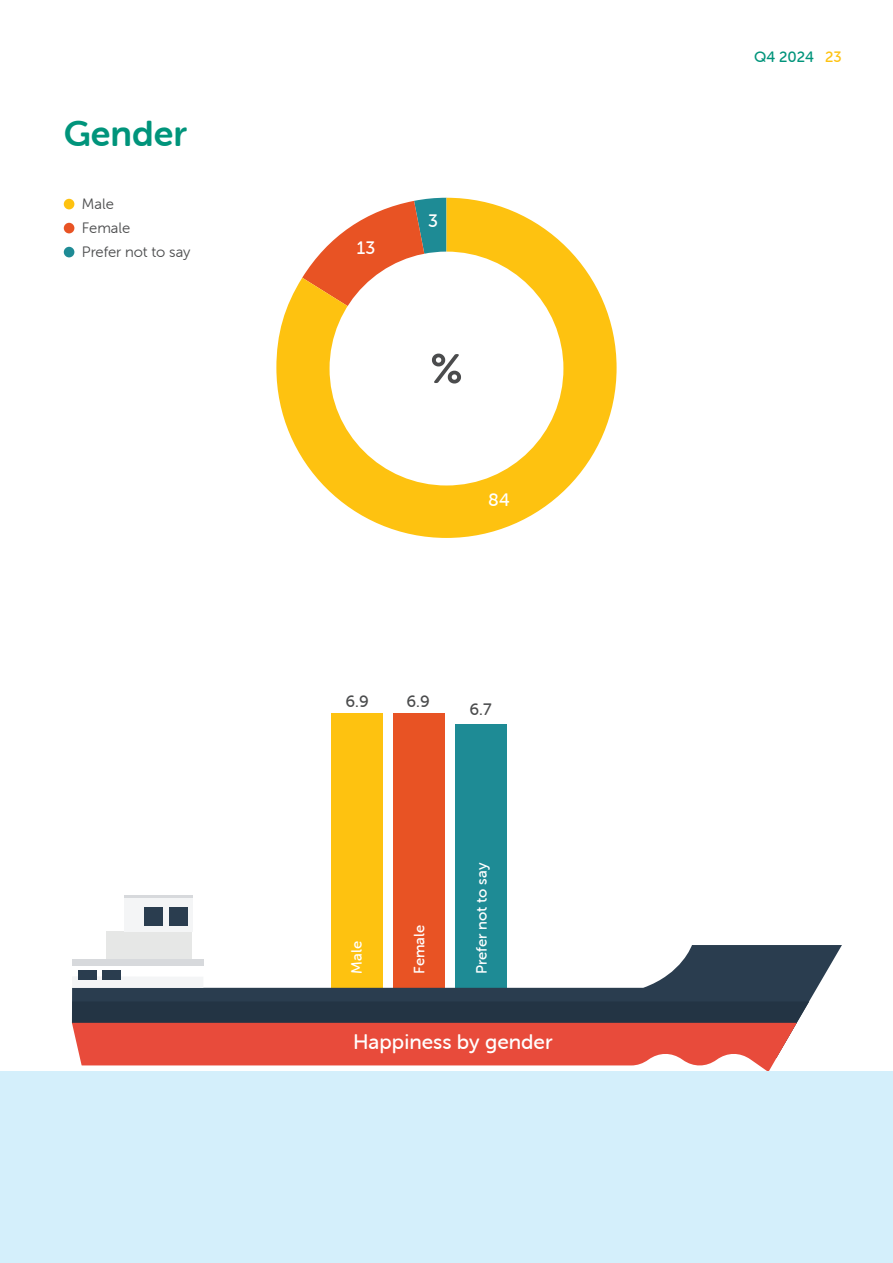
<style>
.page{position:relative;width:893px;height:1263px;background:#fff}
.page>*{position:absolute;margin:0;border:0;box-sizing:border-box;transform-origin:0 0}
.Main_Headers{font:36px "Museo Sans Rounded 700";color:#00947b}
.Ship_Graph_Titles{font:21px "Museo Sans Rounded 500";color:#fff}
.t1{font:18px "Museo Sans Rounded 500";color:#fff}
.t2{font:16.5px "Museo Sans Rounded 500";color:#4b4c4d}
.t3{font:15px "Museo Sans Rounded 300";color:#4b4c4d}
.t4{font:15px "Museo Sans Rounded 500";color:#fff}
.t5{font:15px "Museo Sans Rounded 500";color:#00947b}
.s1{color:#fec210}
</style>
<div class="page">
<svg style="left:276px;top:198px;width:341px;height:340px;fill:#fec210"></svg>
<div style="left:455px;top:724px;width:51px;height:265px;background:#1e8b95"></div>
<div style="left:393px;top:713px;width:51px;height:276px;background:#e85324"></div>
<div style="left:332px;top:713px;width:51px;height:276px;background:#fec210"></div>
<svg style="left:72px;top:945px;width:770px;height:57px"></svg>
<svg style="left:72px;top:965px;width:131px;height:11px"></svg>
<div style="left:72px;top:976px;width:131px;height:12px;background:#f4f5f6"></div>
<div style="left:72px;top:959px;width:131px;height:6px;background:#d7d9dc"></div>
<hr style="left:124px;top:895px;width:68px;height:3px;background:#d7d9dc">
<div style="left:106px;top:931px;width:86px;height:28px;background:#e6e7e6"></div>
<div style="left:124px;top:898px;width:68px;height:34px;background:#f4f5f6"></div>
<div style="left:170px;top:908px;width:18px;height:18px;background:#2a3d4f"></div>
<div style="left:144px;top:908px;width:19px;height:18px;background:#2a3d4f"></div>
<div style="left:78px;top:970px;width:18px;height:9px;background:#2a3d4f"></div>
<div style="left:102px;top:970px;width:19px;height:9px;background:#2a3d4f"></div>
<svg style="left:71px;top:1001px;width:738px;height:70px;background:#ae5955"></svg>
<div style="left:64px;top:199px;width:10px;height:10px;background:#fec210;border-radius:50%"></div>
<div style="left:64px;top:223px;width:10px;height:10px;background:#e85324;border-radius:50%"></div>
<div style="left:64px;top:247px;width:10px;height:10px;background:#1e8b95;border-radius:50%"></div>
<div style="left:330px;top:252px;width:233px;height:233px;background:#fff;border-radius:50%"></div>
<svg style="left:302px;top:198px;width:159px;height:185px"></svg>
<div style="left:0;top:1071px;width:893px;height:192px;background:#d4effb"></div>
<p class="Main_Headers" style="left:64px;top:114px;width:125px">Gender</p>
<p class="t3" style="left:82px;top:196px;width:33px">Male</p>
<p class="t3" style="left:82px;top:220px;width:50px">Female</p>
<p class="t3" style="left:82px;top:244px;width:110px">Prefer not to say</p>
<p class="t1" style="left:357px;top:238px;width:20px">13</p>
<p class="t1" style="left:428px;top:211px;width:12px">3</p>
<p class="t1" style="left:488px;top:490px;width:23px">84</p>
<p class="t2" style="left:346px;top:692px;width:25px">6.9</p>
<p class="t2" style="left:406px;top:692px;width:25px">6.9</p>
<p class="t2" style="left:469px;top:700px;width:24px">6.7</p>
<p class="t4" style="left:348px;top:974px;width:34px;rotate:-90deg">Male</p>
<p class="t4" style="left:411px;top:974px;width:50px;rotate:-90deg">Female</p>
<p class="t4" style="left:473px;top:974px;width:112px;rotate:-90deg">Prefer not to say</p>
<p class="Ship_Graph_Titles" style="left:353px;top:1030px;width:201px">Happiness by gender</p>
<p class="t5" style="left:754px;top:49px;width:89px">Q4 2024 <span class="s1">23</span></p>
</div>
